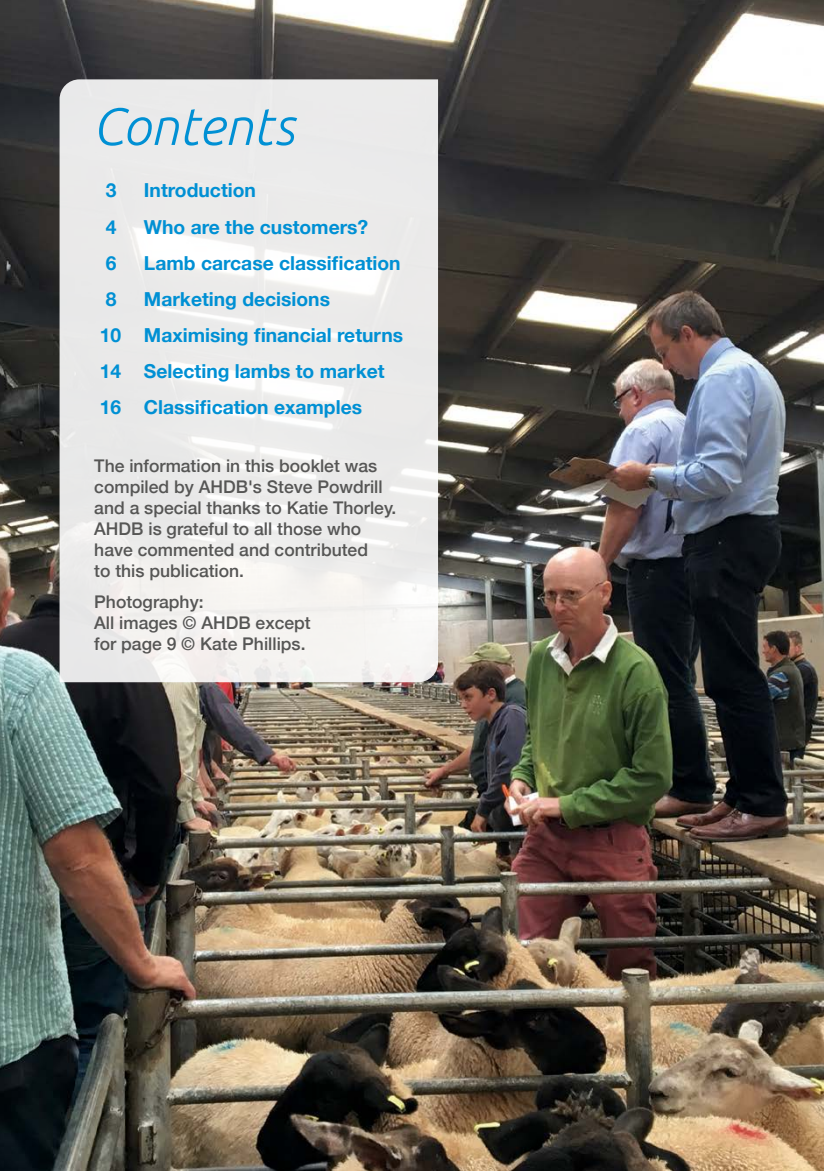
<style>
.page{position:relative;width:824px;height:1171px;background:#fff}
.page>*{position:absolute;margin:0;border:0;box-sizing:border-box;transform-origin:0 0}
.CONTENTS_HEADER{font:italic 300 52.5px "Ubuntu";color:#0090d4}
.CONTENTS_BODY{font:700 19.25px "Helvetica Neue";color:#0090d4}
.CONTENTS_FOOTER{font:500 17.5px/21px "Helvetica Neue";color:#565655}
</style>
<div class="page">
<img style="left:0;top:0;width:823px;height:1171px">
<svg style="left:60px;top:79px;width:378px;height:603px;fill:#ebebea"></svg>
<p class="CONTENTS_HEADER" style="left:92px;top:95px;width:204px">Contents</p>
<p class="CONTENTS_BODY" style="left:106px;top:175px;width:12px">3</p>
<p class="CONTENTS_BODY" style="left:144px;top:175px;width:113px">Introduction</p>
<p class="CONTENTS_BODY" style="left:106px;top:212px;width:12px">4</p>
<p class="CONTENTS_BODY" style="left:144px;top:212px;width:226px">Who are the customers?</p>
<p class="CONTENTS_BODY" style="left:106px;top:248px;width:12px">6</p>
<p class="CONTENTS_BODY" style="left:144px;top:248px;width:258px">Lamb carcase classification</p>
<p class="CONTENTS_BODY" style="left:106px;top:284px;width:12px">8</p>
<p class="CONTENTS_BODY" style="left:144px;top:284px;width:188px">Marketing decisions</p>
<p class="CONTENTS_BODY" style="left:100px;top:320px;width:305px">10 Maximising financial returns</p>
<p class="CONTENTS_BODY" style="left:100px;top:356px;width:286px">14 Selecting lambs to market</p>
<p class="CONTENTS_BODY" style="left:100px;top:392px;width:264px">16 Classification examples</p>
<p class="CONTENTS_FOOTER" style="left:94px;top:453px;width:303px">The information in this booklet was compiled by AHDB's Steve Powdrill and a special thanks to Katie Thorley.<br>AHDB is grateful to all those who have commented and contributed<br>to this publication.</p>
<p class="CONTENTS_FOOTER" style="left:94px;top:589px;width:218px">Photography:<br>All images © AHDB except for page 9 © Kate Phillips.</p>
</div>
